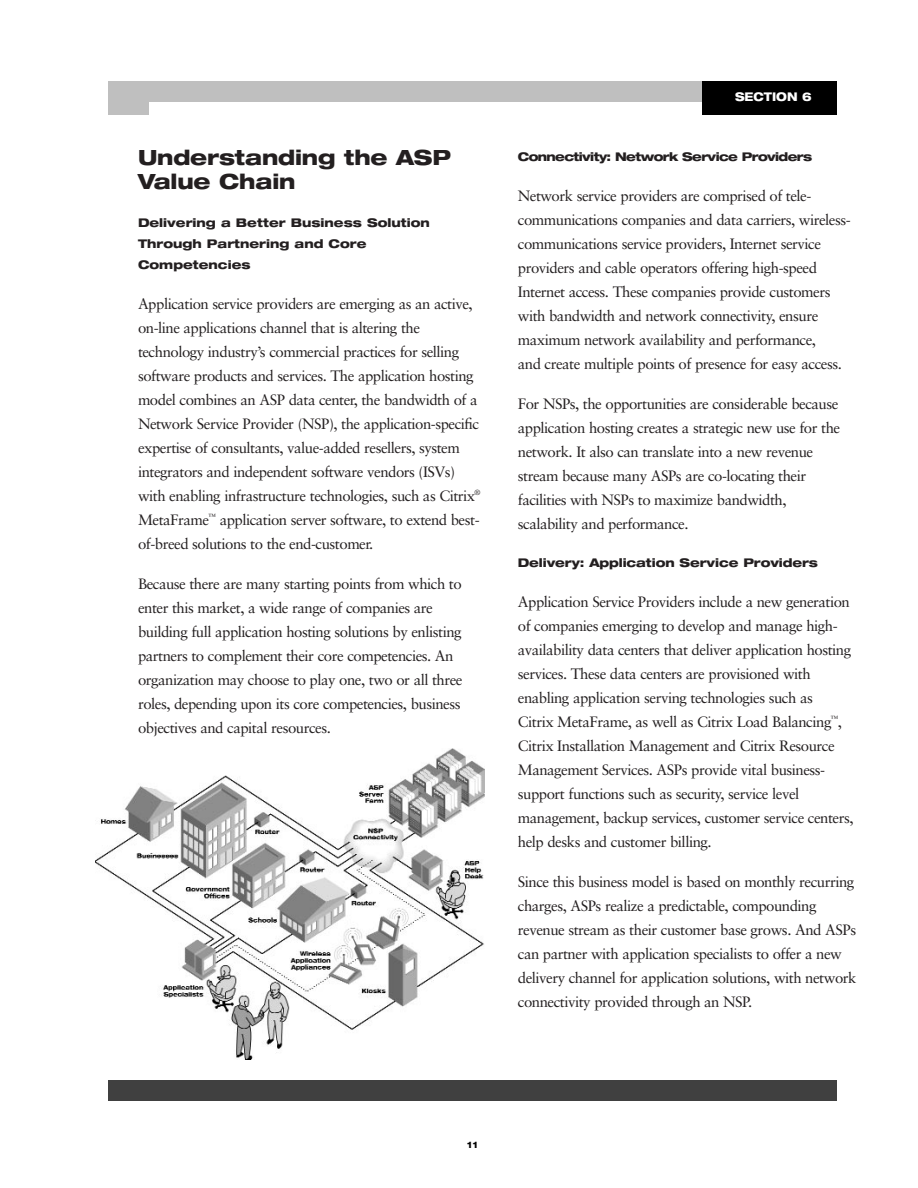
<style>
.page{position:relative;width:918px;height:1188px;background:#fff}
.page>*{position:absolute;margin:0;border:0;box-sizing:border-box;transform-origin:0 0}
.t1{font:800 expanded 21px/24px "Helvetica Neue";letter-spacing:-.01em;color:#231f20}
.t2{font:15px/24px "Sabon";letter-spacing:-.035em;color:#231f20}
.t3{font:800 expanded 12px/21px "Helvetica Neue";letter-spacing:-.01em;color:#231f20}
.t4{font:800 expanded 12px "Helvetica Neue";letter-spacing:-.055em;color:#231f20}
.t5{font:800 expanded 12px "Helvetica Neue";color:#fff;scale:.9 1}
.t6{font:800 expanded 9px "Helvetica Neue";color:#000;scale:.9 1}
.s1{color:#fff}
</style>
<div class="page">
<div style="left:108px;top:1080px;width:729px;height:20px;background:#404040"></div>
<div style="left:108px;top:81px;width:675px;height:20px;background:#bfbfbf"></div>
<div style="left:702px;top:81px;width:135px;height:34px;background:#000"></div>
<div style="left:108px;top:81px;width:40px;height:33px;background:#bfbfbf"></div>
<img style="left:95px;top:749px;width:389px;height:310px">
<h1 class="t1" style="left:138px;top:148px;width:315px">Understanding the ASP<br>Value Chain</h1>
<p class="t3" style="left:138px;top:213px;width:293px">Delivering a Better Business Solution<br>Through Partnering and Core<br>Competencies</p>
<p class="t2" style="left:138px;top:293px;width:344px">Application service providers are emerging as an active, on-line applications channel that is altering the technology industry’s commercial practices for selling software products and services. The application hosting model combines an ASP data center, the bandwidth of a Network Service Provider (NSP), the application-specific expertise of consultants, value-added resellers, system integrators and independent software vendors (ISVs) with enabling infrastructure technologies, such as Citrix<sup>® </sup>MetaFrame<sup>™</sup> application server software, to extend best&shy;of-breed solutions to the end-customer.</p>
<p class="t2" style="left:138px;top:573px;width:326px">Because there are many starting points from which to enter this market, a wide range of companies are building full application hosting solutions by enlisting partners to complement their core competencies. An organization may choose to play one, two or all three roles, depending upon its core competencies, business objectives and capital resources.</p>
<p class="t5" style="left:735px;top:92px;width:87px">SECTION 6</p>
<p class="t4" style="left:518px;top:152px;width:296px">Connectivity: Network Service Providers</p>
<p class="t2" style="left:518px;top:186px;width:334px">Network service providers are comprised of tele&shy;communications companies and data carriers, wireless&shy;communications service providers, Internet service providers and cable operators offering high-speed Internet access. These companies provide customers with bandwidth and network connectivity, ensure maximum network availability and performance,<br>and create multiple points of presence for easy access.</p>
<p class="t2" style="left:518px;top:394px;width:324px">For NSPs, the opportunities are considerable because application hosting creates a strategic new use for the network. It also can translate into a new revenue stream because many ASPs are co-locating their facilities with NSPs to maximize bandwidth, scalability and performance.</p>
<p class="t3" style="left:518px;top:553px;width:302px">Delivery: Application Service Providers</p>
<p class="t2" style="left:518px;top:591px;width:337px">Application Service Providers include a new generation of companies emerging to develop and manage high&shy;availability data centers that deliver application hosting services. These data centers are provisioned with enabling application serving technologies such as<br>Citrix MetaFrame, as well as Citrix Load Balancing<sup>™</sup>, Citrix Installation Management and Citrix Resource Management Services. ASPs provide vital business&shy;support functions such as security, service level management, backup services, customer service centers, help desks and customer billing.</p>
<p class="t2" style="left:518px;top:871px;width:340px">Since this business model is based on monthly recurring charges, ASPs realize a predictable, compounding revenue stream as their customer base grows. And ASPs can partner with application specialists to offer a new delivery channel for application solutions, with network connectivity provided through an NSP.</p>
<p class="t6" style="left:459px;top:1141px;width:32px"><span class="s1">■</span>11<span class="s1">■</span></p>
</div>
